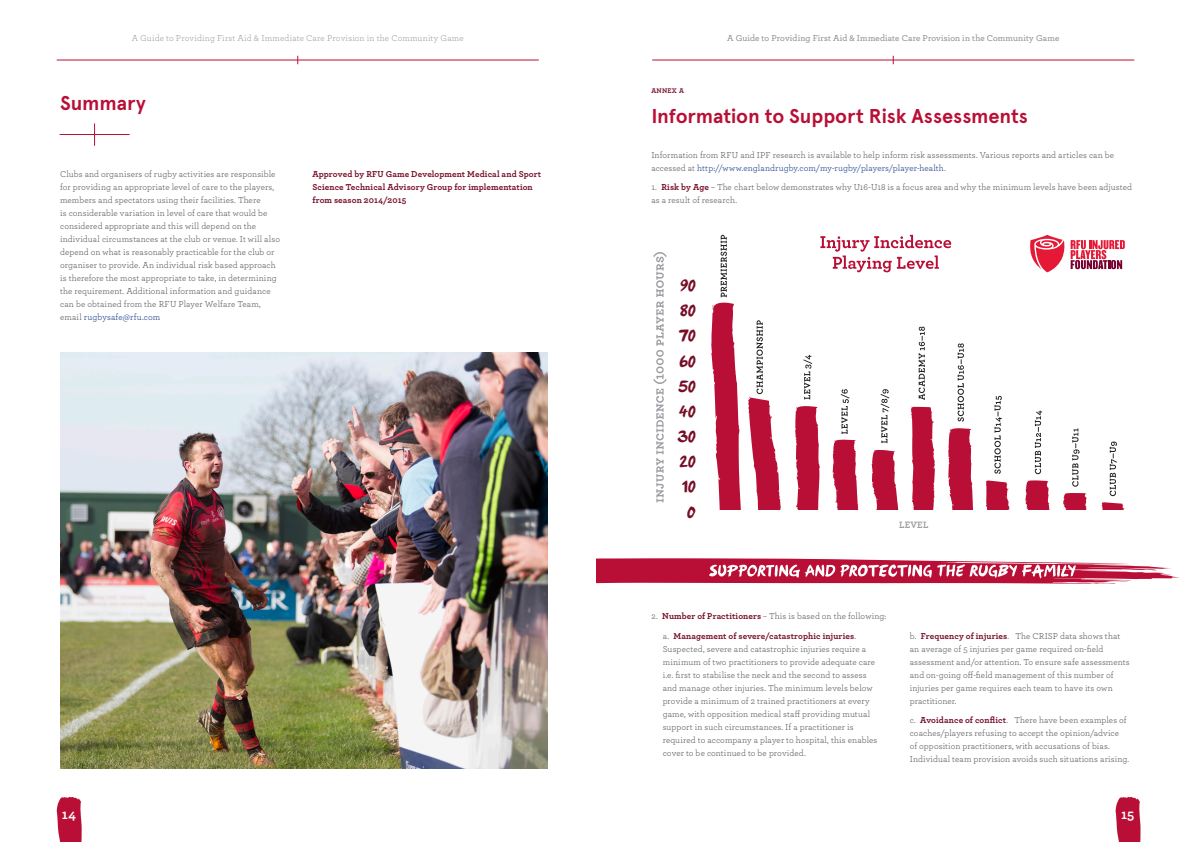
<style>
.page{position:relative;width:1191px;height:842px;background:#fff}
.page>*{position:absolute;margin:0;border:0;box-sizing:border-box;transform-origin:0 0}
.Main_heading{font:700 20px "Apercu";letter-spacing:-.005em;color:#b90f36}
.table_numbers{font:700 16.2px "Unify";letter-spacing:.005em;color:#770e28}
.t1{font:700 14px "Archer";color:#fff}
.table_headers{font:700 9.7px "Archer";letter-spacing:.015em;color:#9d9fa3}
.main_text{font:9px/13px "Archer";letter-spacing:.01em;color:#57585a}
.t2{font:9px "Archer";letter-spacing:.015em;color:#9d9fa3}
.main_text-2{font:700 9px/13px "Archer";letter-spacing:.01em;color:#770e28}
.annex_names{font:700 7px "Archer";letter-spacing:.04em;color:#770e28}
.s1{color:#143a85}
.s2{font-weight:700;color:#770e28}
</style>
<div class="page">
<svg style="left:1115px;top:797px;width:26px;height:45px"></svg>
<svg style="left:57px;top:797px;width:25px;height:45px"></svg>
<hr style="left:57px;top:60px;width:482px;height:1px;background:#b90f36">
<hr style="left:652px;top:60px;width:482px;height:1px;background:#b90f36">
<svg style="left:94px;top:123px;width:1px;height:23px"></svg>
<hr style="left:60px;top:134px;width:70px;height:1px;background:#b90f36">
<img style="left:60px;top:353px;width:487px;height:416px">
<img style="left:289px;top:235px;width:890px;height:350px">
<p class="t2" style="left:132px;top:31px;width:334px">A Guide to Providing First Aid &amp; Immediate Care Provision in the Community Game</p>
<p class="t2" style="left:727px;top:31px;width:334px">A Guide to Providing First Aid &amp; Immediate Care Provision in the Community Game</p>
<p class="Main_heading" style="left:60px;top:91px;width:87px">Summary</p>
<p class="main_text" style="left:60px;top:167px;width:221px">Clubs and organisers of rugby activities are responsible for providing an appropriate level of care to the players, members and spectators using their facilities. There<br>is considerable variation in level of care that would be considered appropriate and this will depend on the individual circumstances at the club or venue. It will also depend on what is reasonably practicable for the club or organiser to provide. An individual risk based approach is therefore the most appropriate to take, in determining the requirement. Additional information and guidance can be obtained from the RFU Player Welfare Team, email <span class="s1">rugbysafe@rfu.com</span></p>
<p class="main_text-2" style="left:312px;top:167px;width:230px">Approved by RFU Game Development Medical and Sport<br>Science Technical Advisory Group for implementation from season 2014/2015</p>
<p class="annex_names" style="left:651px;top:85px;width:34px">ANNEX A</p>
<p class="Main_heading" style="left:651px;top:104px;width:378px">Information to Support Risk Assessments</p>
<p class="main_text" style="left:651px;top:148px;width:464px">Information from RFU and IPF research is available to help inform risk assessments. Various reports and articles can be accessed at <span class="s1">http://www.englandrugby.com/my-rugby/players/player-health</span>.</p>
<p class="main_text" style="left:651px;top:180px;width:482px">1. <span class="s2">Risk by Age</span> – The chart below demonstrates why U16-U18 is a focus area and why the minimum levels have been adjusted as a result of research.</p>
<p class="table_numbers" style="left:680px;top:279px;width:17px">90</p>
<p class="table_numbers" style="left:680px;top:304px;width:17px">80</p>
<p class="table_numbers" style="left:678px;top:329px;width:19px">70</p>
<p class="table_numbers" style="left:679px;top:354px;width:18px">60</p>
<p class="table_numbers" style="left:678px;top:379px;width:19px">50</p>
<p class="table_numbers" style="left:678px;top:404px;width:19px">40</p>
<p class="table_numbers" style="left:677px;top:430px;width:20px">30</p>
<p class="table_numbers" style="left:679px;top:455px;width:18px">20</p>
<p class="table_numbers" style="left:682px;top:480px;width:15px">10</p>
<p class="table_numbers" style="left:687px;top:505px;width:10px">0</p>
<p class="table_headers" style="left:899px;top:517px;width:31px">LEVEL</p>
<p class="main_text" style="left:651px;top:609px;width:236px">2. <span class="s2">Number of Practitioners</span> – This is based on the following:</p>
<p class="main_text" style="left:662px;top:629px;width:216px">a. <span class="s2">Management of severe/catastrophic injuries</span>.<br>Suspected, severe and catastrophic injuries require a minimum of two practitioners to provide adequate care i.e. first to stabilise the neck and the second to assess and manage other injuries. The minimum levels below provide a minimum of 2 trained practitioners at every game, with opposition medical staff providing mutual support in such circumstances. If a practitioner is required to accompany a player to hospital, this enables cover to be continued to be provided.</p>
<p class="main_text" style="left:909px;top:629px;width:221px">b. <span class="s2">Frequency of injuries</span>. The CRISP data shows that an average of 5 injuries per game required on-field assessment and/or attention. To ensure safe assessments and on-going off-field management of this number of injuries per game requires each team to have its own practitioner.</p>
<p class="main_text" style="left:909px;top:713px;width:221px">c. <span class="s2">Avoidance of conflict</span>. There have been examples of coaches/players refusing to accept the opinion/advice<br>of opposition practitioners, with accusations of bias.<br>Individual team provision avoids such situations arising.</p>
<h3 class="t1" style="left:62px;top:803px;width:16px">14</h3>
<h3 class="t1" style="left:1121px;top:803px;width:15px">15</h3>
</div>
